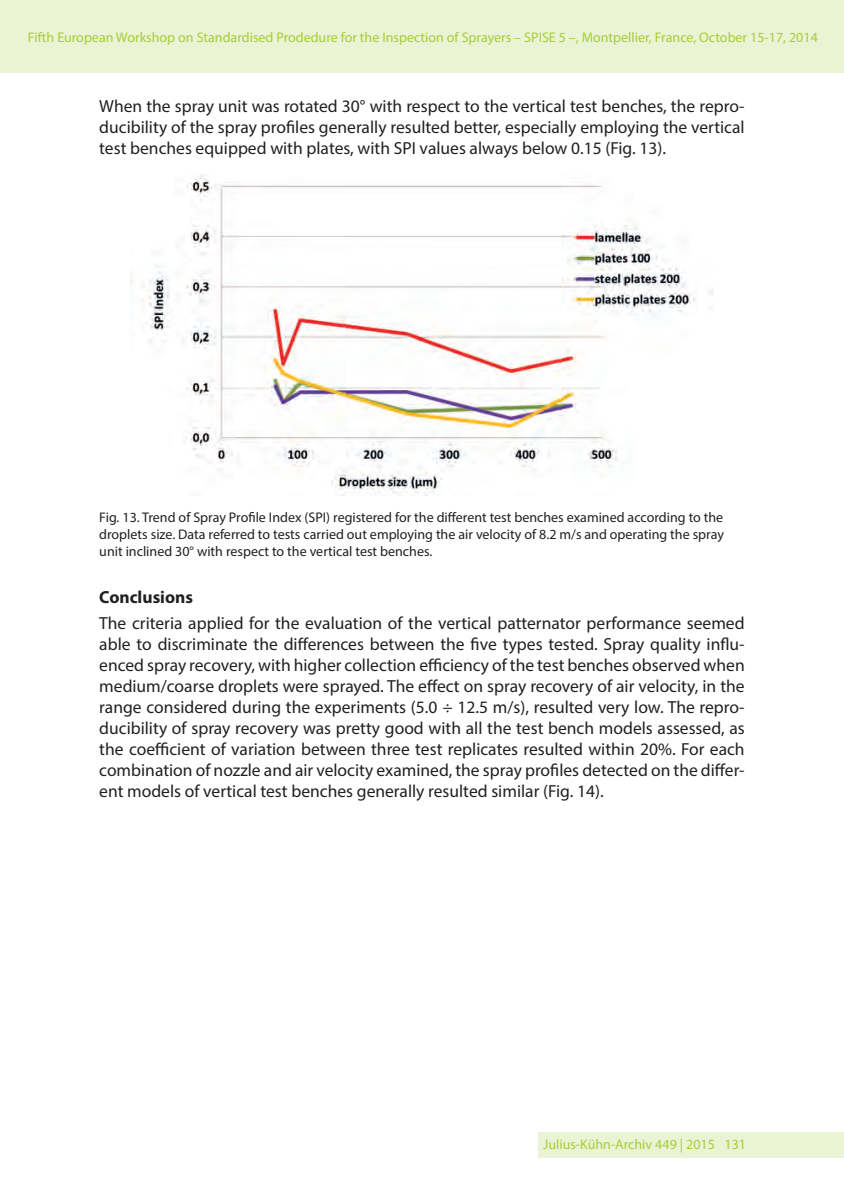
<style>
.page{position:relative;width:844px;height:1191px;background:#fff}
.page>*{position:absolute;margin:0;border:0;box-sizing:border-box;transform-origin:0 0}
.t1{font:17.5px/21px "Myriad Pro";color:#231f20;text-align:justify}
.t2{font:14px/16.8px "Myriad Pro";color:#231f20;text-align:justify}
.t3{font:14px "Myriad Pro";color:#a6ce39}
.s1{font-weight:700}
</style>
<div class="page">
<div style="left:0;top:0;width:843px;height:72px;background:#eaf3d4"></div>
<div style="left:538px;top:1132px;width:305px;height:25px;background:#eaf3d4"></div>
<img style="left:131px;top:174px;width:582px;height:321px">
<p class="t3" style="left:28px;top:29px;width:791px">Fifth European Workshop on Standardised Prodedure for the Inspection of Sprayers – SPISE 5 –, Montpellier, France, October 15-17, 2014</p>
<p class="t1" style="left:99px;top:96px;width:646px">When the spray unit was rotated 30° with respect to the vertical test benches, the repro&shy;ducibility of the spray profiles generally resulted better, especially employing the vertical test benches equipped with plates, with SPI values always below 0.15 (Fig. 13).</p>
<p class="t2" style="left:99px;top:509px;width:626px">Fig. 13. Trend of Spray Profile Index (SPI) registered for the different test benches examined according to the droplets size. Data referred to tests carried out employing the air velocity of 8.2 m/s and operating the spray unit inclined 30° with respect to the vertical test benches.</p>
<p class="t1" style="left:99px;top:584px;width:646px;line-height:26.2px"><span class="s1">Conclusions<br></span>The criteria applied for the evaluation of the vertical patternator performance seemed</p>
<p class="t1" style="left:99px;top:633px;width:646px">able to discriminate the differences between the five types tested. Spray quality influ&shy;enced spray recovery, with higher collection efficiency of the test benches observed when medium/coarse droplets were sprayed. The effect on spray recovery of air velocity, in the range considered during the experiments (5.0 ÷ 12.5 m/s), resulted very low. The repro&shy;ducibility of spray recovery was pretty good with all the test bench models assessed, as the coefficient of variation between three test replicates resulted within 20%. For each combination of nozzle and air velocity examined, the spray profiles detected on the differ&shy;ent models of vertical test benches generally resulted similar (Fig. 14).</p>
<p class="t3" style="left:543px;top:1136px;width:173px">Julius-Kühn-Archiv 449 | 2015</p>
<p class="t3" style="left:724px;top:1135px;width:23px">131</p>
</div>
